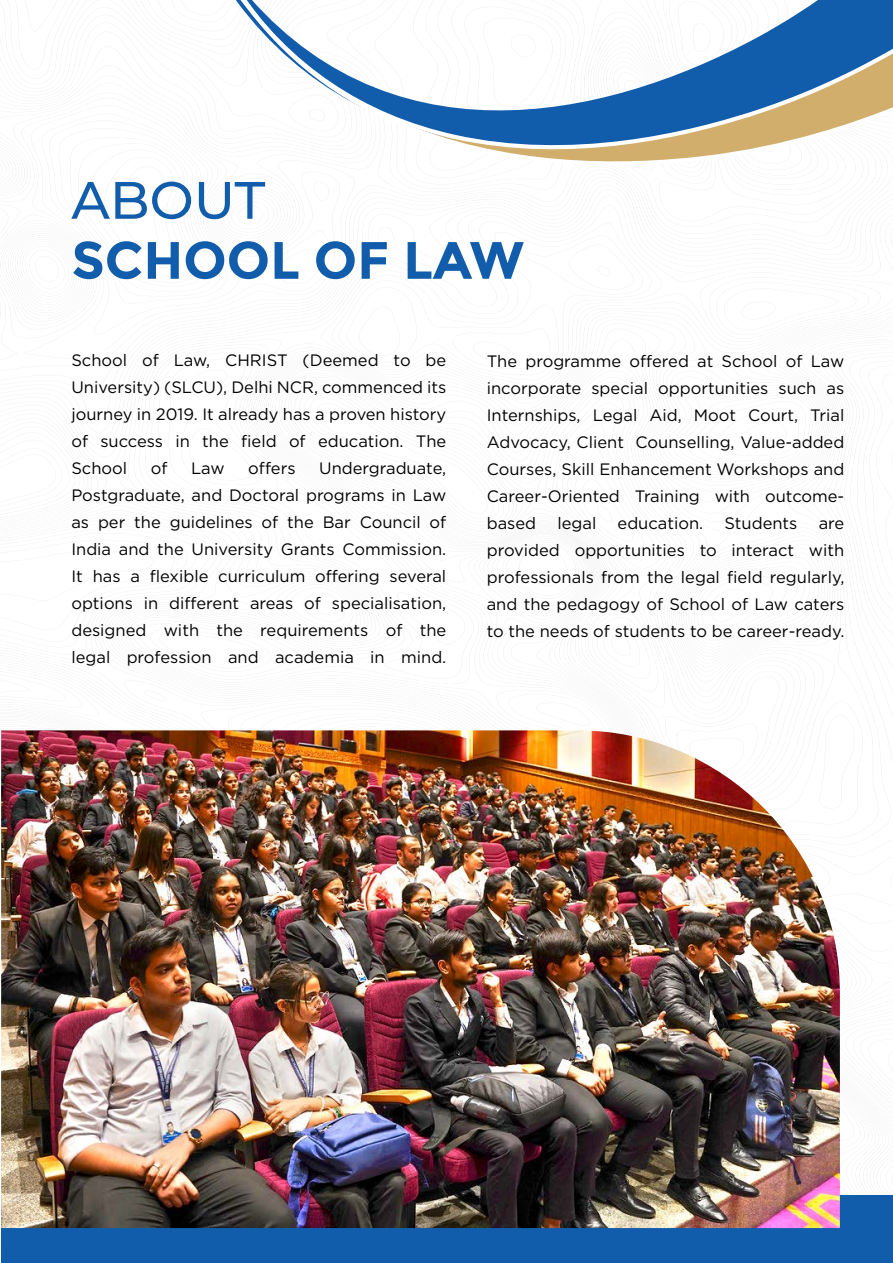
<style>
.page{position:relative;width:893px;height:1263px;background:#fff}
.page>*{position:absolute;margin:0;border:0;box-sizing:border-box;transform-origin:0 0}
.t1{font:700 52.5px "Montserrat";color:#125dab}
.t2{font:500 52.5px "Montserrat";color:#125dab}
.t3{font:16.5px/27px "Gotham";color:#000;text-align:justify}
</style>
<div class="page">
<div style="left:1px;top:1195px;width:891px;height:68px;background:#125dab"></div>
<img style="left:1px;top:730px;width:839px;height:498px">
<svg style="left:236px;top:0;width:657px;height:163px"></svg>
<h1 class="t2" style="left:71px;top:163px;width:195px">ABOUT</h1>
<h1 class="t1" style="left:71px;top:229px;width:454px">SCHOOL OF LAW</h1>
<p class="t3" style="left:71px;top:347px;width:376px">School of Law, CHRIST (Deemed to be University) (SLCU), Delhi NCR, commenced its journey in 2019. It already has a proven history of success in the field of education. The School</p>
<p class="t3" style="left:151px;top:455px;width:18px">of</p>
<p class="t3" style="left:191px;top:455px;width:35px">Law</p>
<p class="t3" style="left:248px;top:455px;width:49px">offers</p>
<p class="t3" style="left:71px;top:455px;width:376px;text-indent:248px">Undergraduate, Postgraduate, and Doctoral programs in Law as per the guidelines of the Bar Council of India and the University Grants Commission.<br>It has a flexible curriculum offering several options in different areas of specialisation, designed with the requirements of the legal profession and academia in mind.</p>
<p class="t3" style="left:487px;top:347px;width:359px">The programme offered at School of Law incorporate special opportunities such as Internships, Legal Aid, Moot Court, Trial Advocacy, Client Counselling, Value-added Courses, Skill Enhancement Workshops and Career-Oriented Training with outcome&shy;based</p>
<p class="t3" style="left:557px;top:509px;width:40px">legal</p>
<p class="t3" style="left:618px;top:509px;width:87px">education.</p>
<p class="t3" style="left:724px;top:509px;width:75px">Students</p>
<p class="t3" style="left:487px;top:509px;width:359px;text-indent:332px">are provided opportunities to interact with professionals from the legal field regularly, and the pedagogy of School of Law caters to the needs of students to be career-ready.</p>
</div>
